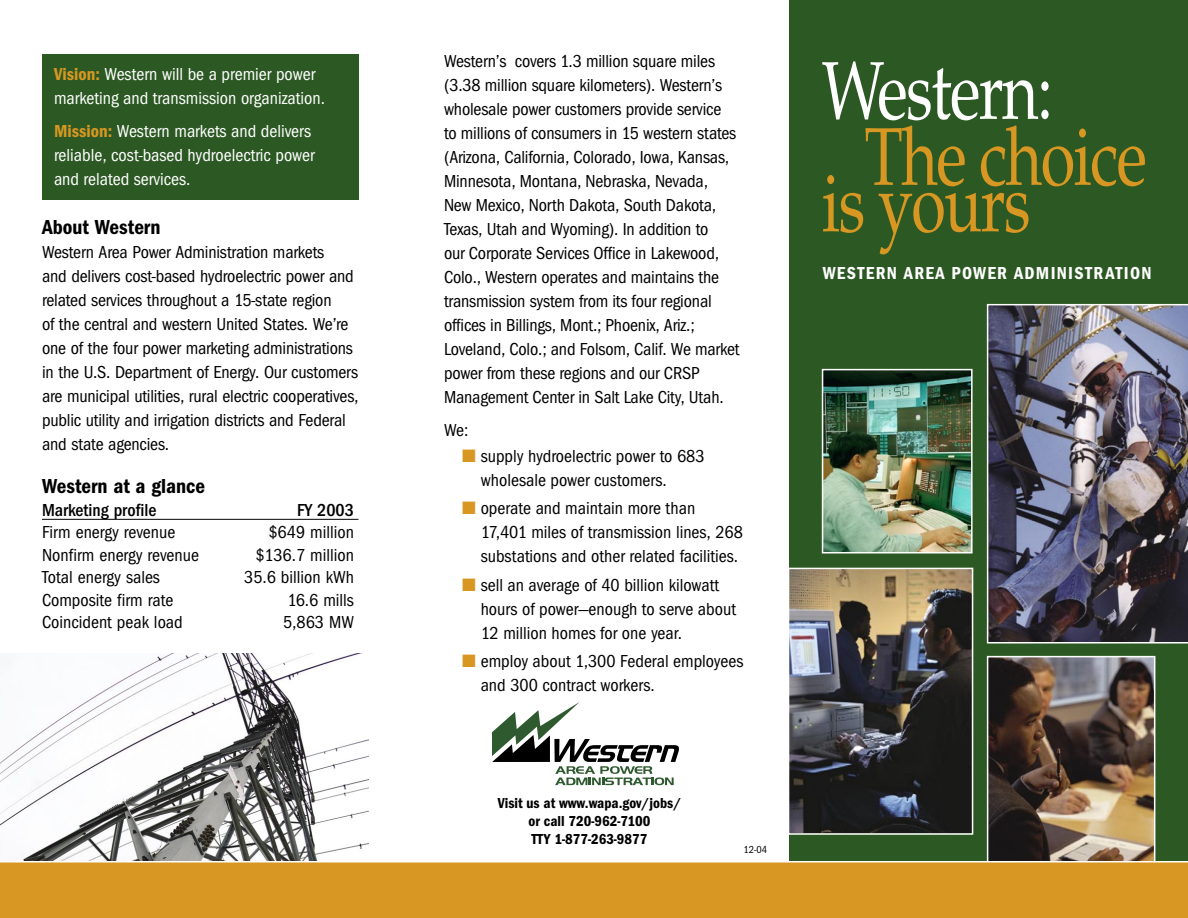
<style>
.page{position:relative;width:1188px;height:918px;background:#fff}
.page>*{position:absolute;margin:0;border:0;box-sizing:border-box;transform-origin:0 0}
.t1{font:81.9px "Palatino";letter-spacing:-.025em;color:#d79722;scale:.77 1}
.t2{font:81.9px "Palatino";letter-spacing:-.025em;color:#fff;scale:.77 1}
.t3{font:600 condensed 21px "Franklin Gothic EF";color:#000}
.t4{font:condensed 18px/24px "Franklin Gothic EF";letter-spacing:-.01em;color:#000}
.t5{font:condensed 18px/24px "Franklin Gothic EF";color:#fff}
.t6{font:600 condensed 18px "Franklin Gothic EF";letter-spacing:.07em;color:#fff}
.t7{font:500 condensed 18px "Franklin Gothic EF";color:#000}
.t8{font:600 condensed 15px/18px "Franklin Gothic EF";color:#000;text-align:center}
.t9{font:condensed 10.5px "Franklin Gothic EF";color:#000}
.s1{font-weight:600;color:#d79722}
.s2{color:#d79722}
</style>
<div class="page">
<img style="left:0;top:654px;width:369px;height:207px">
<div style="left:789px;top:0;width:399px;height:871px;background:#2c5923"></div>
<img style="left:990px;top:659px;width:162px;height:202px">
<div style="left:987px;top:656px;width:168px;height:210px;border:2px solid #fff"></div>
<img style="left:987px;top:304px;width:201px;height:340px">
<div style="left:0;top:861px;width:1188px;height:57px;background:#d79722"></div>
<img style="left:825px;top:372px;width:145px;height:179px">
<div style="left:822px;top:369px;width:151px;height:185px;border:2px solid #fff"></div>
<img style="left:791px;top:571px;width:179px;height:261px">
<div style="left:788px;top:568px;width:185px;height:267px;border:2px solid #fff"></div>
<svg style="left:492px;top:702px;width:187px;height:83px"></svg>
<div style="left:42px;top:54px;width:316px;height:145px;background:#2c5923"></div>
<hr style="left:42px;top:519px;width:316px;height:1px;background:#000">
<p class="t5" style="left:54px;top:62px;width:273px"><span class="s1">Vision:</span> Western will be a premier power marketing and transmission organization.</p>
<p class="t5" style="left:54px;top:119px;width:262px"><span class="s1">Mission:</span> Western markets and delivers reliable, cost-based hydroelectric power and related services.</p>
<p class="t3" style="left:42px;top:215px;width:120px">About Western</p>
<p class="t4" style="left:42px;top:240px;width:318px">Western Area Power Administration markets<br>and delivers cost-based hydroelectric power and related services throughout a 15-state region<br>of the central and western United States. We’re one of the four power marketing administrations in the U.S. Department of Energy. Our customers are municipal utilities, rural electric cooperatives, public utility and irrigation districts and Federal and state agencies.</p>
<p class="t3" style="left:42px;top:474px;width:165px">Western at a glance</p>
<p class="t7" style="left:42px;top:500px;width:116px">Marketing profile</p>
<p class="t7" style="left:297px;top:500px;width:58px">FY 2003</p>
<p class="t4" style="left:42px;top:521px;width:135px">Firm energy revenue</p>
<p class="t4" style="left:268px;top:521px;width:87px">$649 million</p>
<p class="t4" style="left:42px;top:543px;width:159px">Nonfirm energy revenue</p>
<p class="t4" style="left:255px;top:543px;width:100px">$136.7 million</p>
<p class="t4" style="left:42px;top:566px;width:120px">Total energy sales</p>
<p class="t4" style="left:244px;top:566px;width:111px">35.6 billion kWh</p>
<p class="t4" style="left:42px;top:588px;width:133px">Composite firm rate</p>
<p class="t4" style="left:288px;top:588px;width:68px">16.6 mills</p>
<p class="t4" style="left:42px;top:611px;width:142px">Coincident peak load</p>
<p class="t4" style="left:283px;top:611px;width:72px">5,863 MW</p>
<p class="t4" style="left:444px;top:50px;width:297px">Western’s covers 1.3 million square miles (3.38 million square kilometers). Western’s wholesale power customers provide service<br>to millions of consumers in 15 western states (Arizona, California, Colorado, Iowa, Kansas, Minnesota, Montana, Nebraska, Nevada, New Mexico, North Dakota, South Dakota, Texas, Utah and Wyoming). In addition to<br>our Corporate Services Office in Lakewood, Colo., Western operates and maintains the transmission system from its four regional offices in Billings, Mont.; Phoenix, Ariz.; Loveland, Colo.; and Folsom, Calif. We market power from these regions and our CRSP Management Center in Salt Lake City, Utah.</p>
<p class="t4" style="left:444px;top:419px;width:26px">We:</p>
<p class="t4" style="left:481px;top:444px;width:225px;text-indent:-19px"><span class="s2">■</span> supply hydroelectric power to 683 wholesale power customers.</p>
<p class="t4" style="left:481px;top:497px;width:264px;text-indent:-19px"><span class="s2">■</span> operate and maintain more than<br>17,401 miles of transmission lines, 268 substations and other related facilities.</p>
<p class="t4" style="left:481px;top:573px;width:257px;text-indent:-19px"><span class="s2">■</span> sell an average of 40 billion kilowatt hours of power—enough to serve about<br>12 million homes for one year.</p>
<p class="t4" style="left:481px;top:650px;width:264px;text-indent:-19px"><span class="s2">■</span> employ about 1,300 Federal employees and 300 contract workers.</p>
<p class="t8" style="left:498px;top:794px;width:185px">Visit us at www.wapa.gov/jobs/ or call 720-962-7100<br>TTY 1-877-263-9877</p>
<p class="t9" style="left:743px;top:844px;width:25px">12-04</p>
<p class="t2" style="left:822px;top:43px;width:302px">Western:</p>
<p class="t1" style="left:864px;top:109px;width:368px">The choice</p>
<p class="t1" style="left:822px;top:155px;width:273px">is yours</p>
<p class="t6" style="left:823px;top:263px;width:330px">WESTERN AREA POWER ADMINISTRATION</p>
</div>
